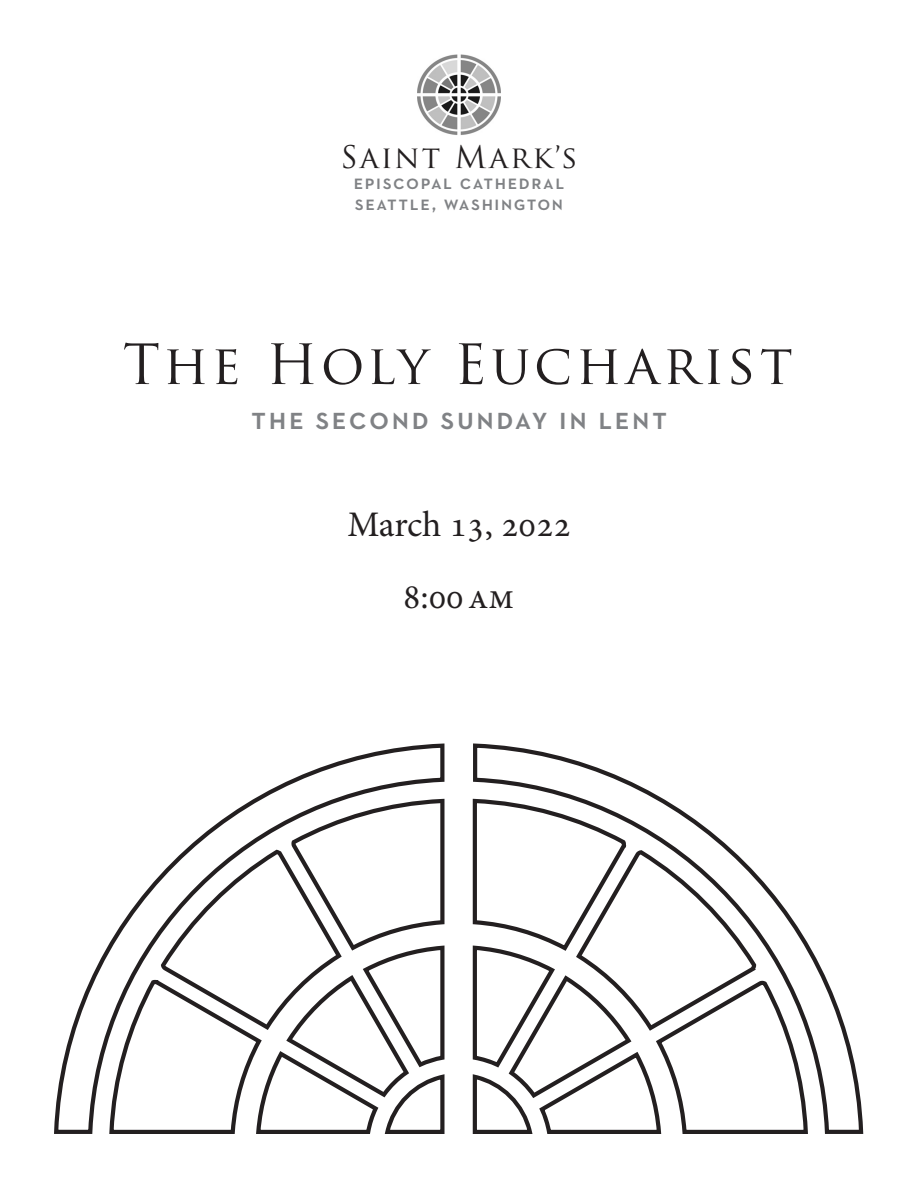
<style>
.page{position:relative;width:918px;height:1188px;background:#fff}
.page>*{position:absolute;margin:0;border:0;box-sizing:border-box;transform-origin:0 0}
.t1{font:54px "Trajan Pro";letter-spacing:.07em;color:#231f20}
.t2{font:36px "Minion Pro";color:#231f20}
.t3{font:600 31.5px "Neutraface 2 Text";letter-spacing:.08em;color:#808285}
.t4{font:30.3px "Trajan Pro";letter-spacing:.07em;color:#231f20}
.t5{font:600 20.25px "Neutraface 2 Text";letter-spacing:.08em;color:#808285}
</style>
<div class="page">
<img style="left:417px;top:54px;width:84px;height:81px">
<svg style="left:473px;top:743px;width:390px;height:391px"></svg>
<svg style="left:54px;top:743px;width:390px;height:391px"></svg>
<p class="t4" style="left:340px;top:138px;width:239px">Saint Mark’s</p>
<p class="t5" style="left:354px;top:170px;width:212px">episcopal cathedral</p>
<p class="t5" style="left:355px;top:190px;width:210px">seattle, washington</p>
<p class="t1" style="left:123px;top:330px;width:672px">The Holy Eucharist</p>
<p class="t3" style="left:251px;top:398px;width:417px">the second sunday in lent</p>
<p class="t2" style="left:347px;top:500px;width:225px">March 13, 2022</p>
<p class="t2" style="left:403px;top:572px;width:113px">8:00am</p>
</div>
